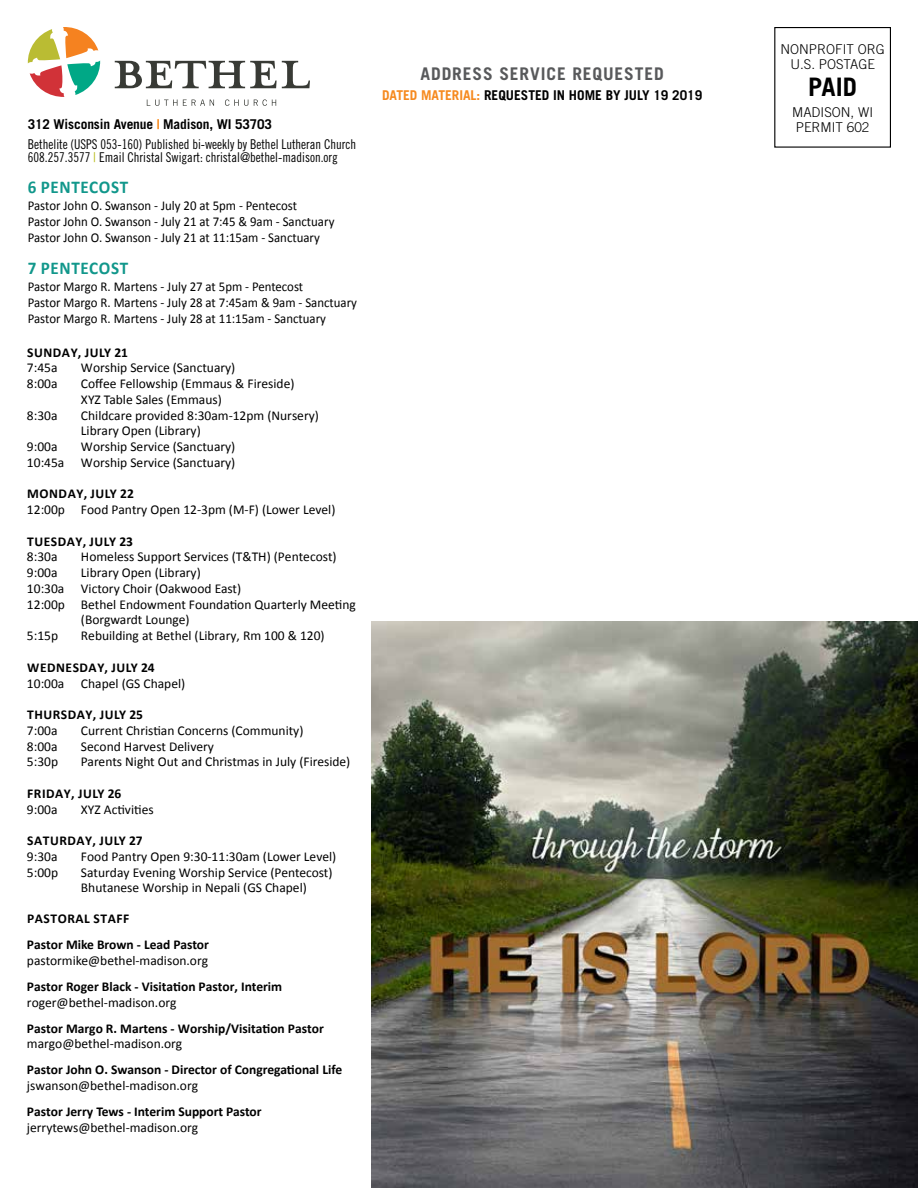
<style>
.page{position:relative;width:918px;height:1188px;background:#fff}
.page>*{position:absolute;margin:0;border:0;box-sizing:border-box;transform-origin:0 0}
.t1{font:700 25.5px "Trade Gothic";color:#000}
.t2{font:700 18px "Calibri";letter-spacing:.04em;color:#11978b;scale:.95 1}
.t3{font:700 17.4px "Trade Gothic";letter-spacing:.05em;color:#58595b}
.t4{font:13.5px/15.8px "Calibri";color:#000}
.t5{font:13.5px/16.2px "Calibri";color:#000;scale:.95 1}
.t6{font:700 13.5px/26.2px "Calibri";color:#000}
.t7{font:13.5px/13.5px "Trade Gothic Cond Eighteen";color:#000;scale:.95 1}
.t8{font:700 13.5px "Calibri";letter-spacing:.04em;color:#000}
.t9{font:700 13.5px "Trade Gothic";letter-spacing:-.01em;color:#000}
.t10{font:300 13.5px/15px "Trade Gothic";color:#000;text-align:center}
.s1{color:#f68a1f}
.s2{color:#b7ba19}
</style>
<div class="page">
<svg style="left:28px;top:27px;width:73px;height:70px"></svg>
<svg style="left:115px;top:61px;width:195px;height:27px"></svg>
<svg style="left:147px;top:100px;width:67px;height:6px"></svg>
<svg style="left:225px;top:99px;width:23px;height:7px"></svg>
<svg style="left:254px;top:99px;width:22px;height:7px"></svg>
<div style="left:774px;top:27px;width:117px;height:121px;border:1px solid #000"></div>
<img style="left:372px;top:621px;width:546px;height:567px">
<p class="t9" style="left:28px;top:116px;width:246px">312 Wisconsin Avenue <span class="s1">|</span> Madison, WI 53703</p>
<p class="t7" style="left:28px;top:137px;width:347px">Bethelite (USPS 053-160) Published bi-weekly by Bethel Lutheran Church<br>608.257.3577 <span class="s2">|</span> Email Christal Swigart: christal@bethel-madison.org</p>
<h2 class="t2" style="left:28px;top:175px;width:107px">6 PENTECOST</h2>
<p class="t5" style="left:28px;top:196px;width:324px">Pastor John O. Swanson - July 20 at 5pm - Pentecost<br>Pastor John O. Swanson - July 21 at 7:45 &amp; 9am - Sanctuary<br>Pastor John O. Swanson - July 21 at 11:15am - Sanctuary</p>
<h2 class="t2" style="left:28px;top:256px;width:107px">7 PENTECOST</h2>
<p class="t5" style="left:28px;top:277px;width:348px">Pastor Margo R. Martens - July 27 at 5pm - Pentecost<br>Pastor Margo R. Martens - July 28 at 7:45am &amp; 9am - Sanctuary<br>Pastor Margo R. Martens - July 28 at 11:15am - Sanctuary</p>
<p class="t8" style="left:27px;top:343px;width:102px">SUNDAY, JULY 21</p>
<p class="t4" style="left:27px;top:359px;width:32px">7:45a</p>
<p class="t4" style="left:81px;top:359px;width:156px">Worship Service (Sanctuary)</p>
<p class="t4" style="left:27px;top:375px;width:32px">8:00a</p>
<p class="t4" style="left:81px;top:375px;width:215px">Coffee Fellowship (Emmaus &amp; Fireside)<br>XYZ Table Sales (Emmaus)</p>
<p class="t4" style="left:27px;top:407px;width:32px">8:30a</p>
<p class="t4" style="left:81px;top:407px;width:239px">Childcare provided 8:30am-12pm (Nursery)<br>Library Open (Library)</p>
<p class="t4" style="left:27px;top:438px;width:32px">9:00a</p>
<p class="t4" style="left:27px;top:438px;width:210px;text-align:right">Worship Service (Sanctuary)<br>10:45a Worship Service (Sanctuary)</p>
<p class="t8" style="left:27px;top:484px;width:108px">MONDAY, JULY 22</p>
<p class="t4" style="left:27px;top:501px;width:310px">12:00p Food Pantry Open 12-3pm (M-F) (Lower Level)</p>
<p class="t8" style="left:27px;top:532px;width:107px">TUESDAY, JULY 23</p>
<p class="t4" style="left:27px;top:548px;width:32px">8:30a</p>
<p class="t4" style="left:81px;top:548px;width:257px">Homeless Support Services (T&amp;TH) (Pentecost)</p>
<p class="t4" style="left:27px;top:564px;width:32px">9:00a</p>
<p class="t4" style="left:81px;top:564px;width:121px">Library Open (Library)</p>
<p class="t4" style="left:27px;top:580px;width:216px">10:30a Victory Choir (Oakwood East)</p>
<p class="t4" style="left:27px;top:596px;width:330px">12:00p Bethel Endowment Foundation Quarterly Meeting</p>
<p class="t4" style="left:81px;top:612px;width:110px">(Borgwardt Lounge)</p>
<p class="t4" style="left:27px;top:627px;width:33px">5:15p</p>
<p class="t4" style="left:81px;top:627px;width:245px">Rebuilding at Bethel (Library, Rm 100 &amp; 120)</p>
<p class="t8" style="left:27px;top:658px;width:129px">WEDNESDAY, JULY 24</p>
<p class="t4" style="left:27px;top:675px;width:160px">10:00a Chapel (GS Chapel)</p>
<p class="t8" style="left:27px;top:705px;width:117px">THURSDAY, JULY 25</p>
<p class="t4" style="left:27px;top:722px;width:32px">7:00a</p>
<p class="t4" style="left:81px;top:722px;width:224px">Current Christian Concerns (Community)</p>
<p class="t4" style="left:27px;top:738px;width:32px">8:00a</p>
<p class="t4" style="left:81px;top:738px;width:135px">Second Harvest Delivery</p>
<p class="t4" style="left:27px;top:753px;width:33px">5:30p</p>
<p class="t4" style="left:81px;top:753px;width:271px">Parents Night Out and Christmas in July (Fireside)</p>
<p class="t8" style="left:27px;top:784px;width:96px">FRIDAY, JULY 26</p>
<p class="t4" style="left:27px;top:801px;width:32px">9:00a</p>
<p class="t4" style="left:81px;top:801px;width:74px">XYZ Activities</p>
<p class="t8" style="left:27px;top:831px;width:117px">SATURDAY, JULY 27</p>
<p class="t4" style="left:27px;top:848px;width:32px">9:30a</p>
<p class="t4" style="left:81px;top:848px;width:257px">Food Pantry Open 9:30-11:30am (Lower Level)</p>
<p class="t4" style="left:27px;top:864px;width:33px">5:00p</p>
<p class="t4" style="left:81px;top:864px;width:253px">Saturday Evening Worship Service (Pentecost)<br>Bhutanese Worship in Nepali (GS Chapel)</p>
<p class="t6" style="left:27px;top:905px;width:183px">PASTORAL STAFF<br>Pastor Mike Brown - Lead Pastor</p>
<p class="t4" style="left:27px;top:952px;width:183px">pastormike@bethel-madison.org</p>
<p class="t6" style="left:27px;top:973px;width:257px">Pastor Roger Black - Visitation Pastor, Interim</p>
<p class="t4" style="left:27px;top:994px;width:151px">roger@bethel-madison.org</p>
<p class="t6" style="left:27px;top:1015px;width:298px">Pastor Margo R. Martens - Worship/Visitation Pastor</p>
<p class="t4" style="left:27px;top:1035px;width:157px">margo@bethel-madison.org</p>
<p class="t6" style="left:27px;top:1056px;width:317px">Pastor John O. Swanson - Director of Congregational Life</p>
<p class="t4" style="left:27px;top:1077px;width:173px">jswanson@bethel-madison.org</p>
<p class="t6" style="left:27px;top:1098px;width:236px">Pastor Jerry Tews - Interim Support Pastor</p>
<p class="t4" style="left:27px;top:1119px;width:173px">jerrytews@bethel-madison.org</p>
<p class="t3" style="left:421px;top:63px;width:245px">ADDRESS SERVICE REQUESTED</p>
<p class="t9" style="left:382px;top:87px;width:322px"><span class="s1">DATED MATERIAL:</span> REQUESTED IN HOME BY JULY 19 2019</p>
<p class="t10" style="left:780px;top:41px;width:106px">NONPROFIT ORG<br>U.S. POSTAGE</p>
<h1 class="t1" style="left:808px;top:71px;width:50px">PAID</h1>
<p class="t10" style="left:792px;top:104px;width:83px;text-align:left">MADISON, WI<br>PERMIT 602</p>
</div>
